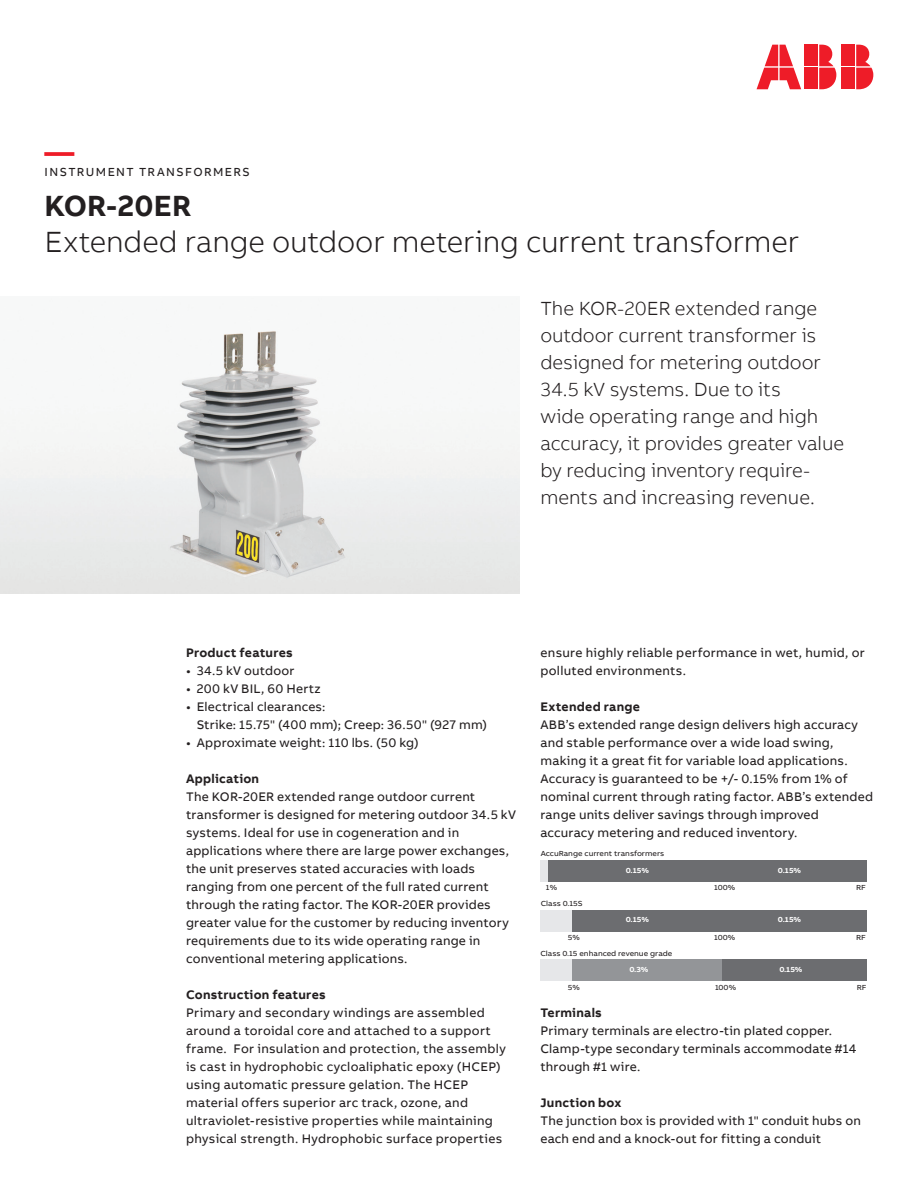
<style>
.page{position:relative;width:918px;height:1188px;background:#fff}
.page>*{position:absolute;margin:0;border:0;box-sizing:border-box;transform-origin:0 0}
.t1{font:300 30px "AB Bvoice";letter-spacing:-.005em;color:#231f20}
.t2{font:700 30px "AB Bvoice";letter-spacing:.005em;color:#231f20}
.t3{font:700 30px "AB Bvoice";color:#ee1c28}
.t4{font:300 19.5px/27px "AB Bvoice";letter-spacing:-.005em;color:#231f20}
.t5{font:12.75px/18px "AB Bvoice";letter-spacing:.015em;color:#231f20}
.t6{font:700 12.75px "AB Bvoice";letter-spacing:.02em;color:#231f20}
.t7{font:12px "AB Bvoice";letter-spacing:.12em;color:#231f20}
.t8{font:7.5px "AB Bvoice";color:#231f20;scale:1.07 1}
.t9{font:700 7.5px "AB Bvoice";color:#fff;scale:1.07 1}
</style>
<div class="page">
<img style="left:0;top:330px;width:519px;height:263px">
<div style="left:842px;top:45px;width:13px;height:21px;background:#ee1c28"></div>
<div style="left:842px;top:68px;width:13px;height:21px;background:#ee1c28"></div>
<svg style="left:856px;top:45px;width:17px;height:44px"></svg>
<svg style="left:757px;top:45px;width:44px;height:44px"></svg>
<div style="left:805px;top:45px;width:13px;height:21px;background:#ee1c28"></div>
<div style="left:805px;top:68px;width:13px;height:21px;background:#ee1c28"></div>
<svg style="left:819px;top:45px;width:17px;height:44px"></svg>
<div style="left:540px;top:910px;width:41px;height:21px;background:#e6e7e9"></div>
<div style="left:572px;top:910px;width:295px;height:21px;background:#6c6d70"></div>
<div style="left:721px;top:960px;width:146px;height:21px;background:#6c6d70"></div>
<div style="left:540px;top:960px;width:32px;height:21px;background:#e6e7e9"></div>
<div style="left:572px;top:960px;width:149px;height:21px;background:#939598"></div>
<div style="left:540px;top:860px;width:41px;height:22px;background:#e6e7e9"></div>
<div style="left:548px;top:860px;width:319px;height:22px;background:#6c6d70"></div>
<h1 class="t3" style="left:45px;top:132px;width:31px">—</h1>
<p class="t7" style="left:45px;top:165px;width:206px">INSTRUMENT TRANSFORMERS</p>
<h1 class="t2" style="left:45px;top:186px;width:148px">KOR-20ER</h1>
<h1 class="t1" style="left:45px;top:224px;width:756px">Extended range outdoor metering current transformer</h1>
<p class="t4" style="left:540px;top:295px;width:305px">The KOR-20ER extended range outdoor current transformer is designed for metering outdoor<br>34.5 kV systems. Due to its<br>wide operating range and high accuracy, it provides greater value by reducing inventory require&shy;ments and increasing revenue.</p>
<p class="t6" style="left:186px;top:644px;width:108px">Product features</p>
<p class="t5" style="left:186px;top:661px;width:110px">• 34.5 kV outdoor</p>
<p class="t5" style="left:186px;top:679px;width:136px">• 200 kV BIL, 60 Hertz</p>
<p class="t5" style="left:197px;top:697px;width:292px;text-indent:-11px">• Electrical clearances:<br>Strike: 15.75" (400 mm); Creep: 36.50" (927 mm)</p>
<p class="t5" style="left:186px;top:733px;width:234px">• Approximate weight: 110 lbs. (50 kg)</p>
<p class="t6" style="left:186px;top:770px;width:75px">Application</p>
<p class="t5" style="left:186px;top:787px;width:331px">The KOR-20ER extended range outdoor current transformer is designed for metering outdoor 34.5 kV systems. Ideal for use in cogeneration and in applications where there are large power exchanges, the unit preserves stated accuracies with loads ranging from one percent of the full rated current through the rating factor. The KOR-20ER provides greater value for the customer by reducing inventory requirements due to its wide operating range in conventional metering applications.</p>
<p class="t6" style="left:186px;top:986px;width:141px">Construction features</p>
<p class="t5" style="left:186px;top:1003px;width:321px">Primary and secondary windings are assembled around a toroidal core and attached to a support frame. For insulation and protection, the assembly is cast in hydrophobic cycloaliphatic epoxy (HCEP) using automatic pressure gelation. The HCEP material offers superior arc track, ozone, and ultraviolet-resistive properties while maintaining physical strength. Hydrophobic surface properties</p>
<p class="t5" style="left:540px;top:643px;width:326px">ensure highly reliable performance in wet, humid, or polluted environments.</p>
<p class="t6" style="left:540px;top:698px;width:101px">Extended range</p>
<p class="t5" style="left:540px;top:715px;width:334px">ABB’s extended range design delivers high accuracy and stable performance over a wide load swing, making it a great fit for variable load applications.<br>Accuracy is guaranteed to be +/- 0.15% from 1% of nominal current through rating factor. ABB’s extended range units deliver savings through improved accuracy metering and reduced inventory.</p>
<p class="t8" style="left:541px;top:849px;width:117px">AccuRange current transformers</p>
<p class="t9" style="left:626px;top:865px;width:23px">0.15%</p>
<p class="t9" style="left:778px;top:865px;width:23px">0.15%</p>
<p class="t8" style="left:546px;top:883px;width:12px">1%</p>
<p class="t8" style="left:714px;top:883px;width:21px">100%</p>
<p class="t8" style="left:856px;top:883px;width:11px">RF</p>
<p class="t8" style="left:541px;top:899px;width:41px">Class 0.15S</p>
<p class="t9" style="left:626px;top:915px;width:23px">0.15%</p>
<p class="t9" style="left:778px;top:915px;width:23px">0.15%</p>
<p class="t8" style="left:568px;top:933px;width:13px">5%</p>
<p class="t8" style="left:714px;top:933px;width:21px">100%</p>
<p class="t8" style="left:856px;top:933px;width:11px">RF</p>
<p class="t8" style="left:540px;top:949px;width:125px">Class 0.15 enhanced revenue grade</p>
<p class="t8" style="left:715px;top:983px;width:21px">100%</p>
<p class="t8" style="left:857px;top:983px;width:11px">RF</p>
<p class="t9" style="left:630px;top:965px;width:19px">0.3%</p>
<p class="t9" style="left:779px;top:965px;width:23px">0.15%</p>
<p class="t8" style="left:568px;top:983px;width:13px">5%</p>
<p class="t6" style="left:540px;top:1004px;width:63px">Terminals</p>
<p class="t5" style="left:540px;top:1021px;width:318px">Primary terminals are electro-tin plated copper.<br>Clamp-type secondary terminals accommodate #14 through #1 wire.</p>
<p class="t6" style="left:540px;top:1094px;width:83px">Junction box</p>
<p class="t5" style="left:540px;top:1111px;width:322px">The junction box is provided with 1" conduit hubs on each end and a knock-out for fitting a conduit</p>
</div>
